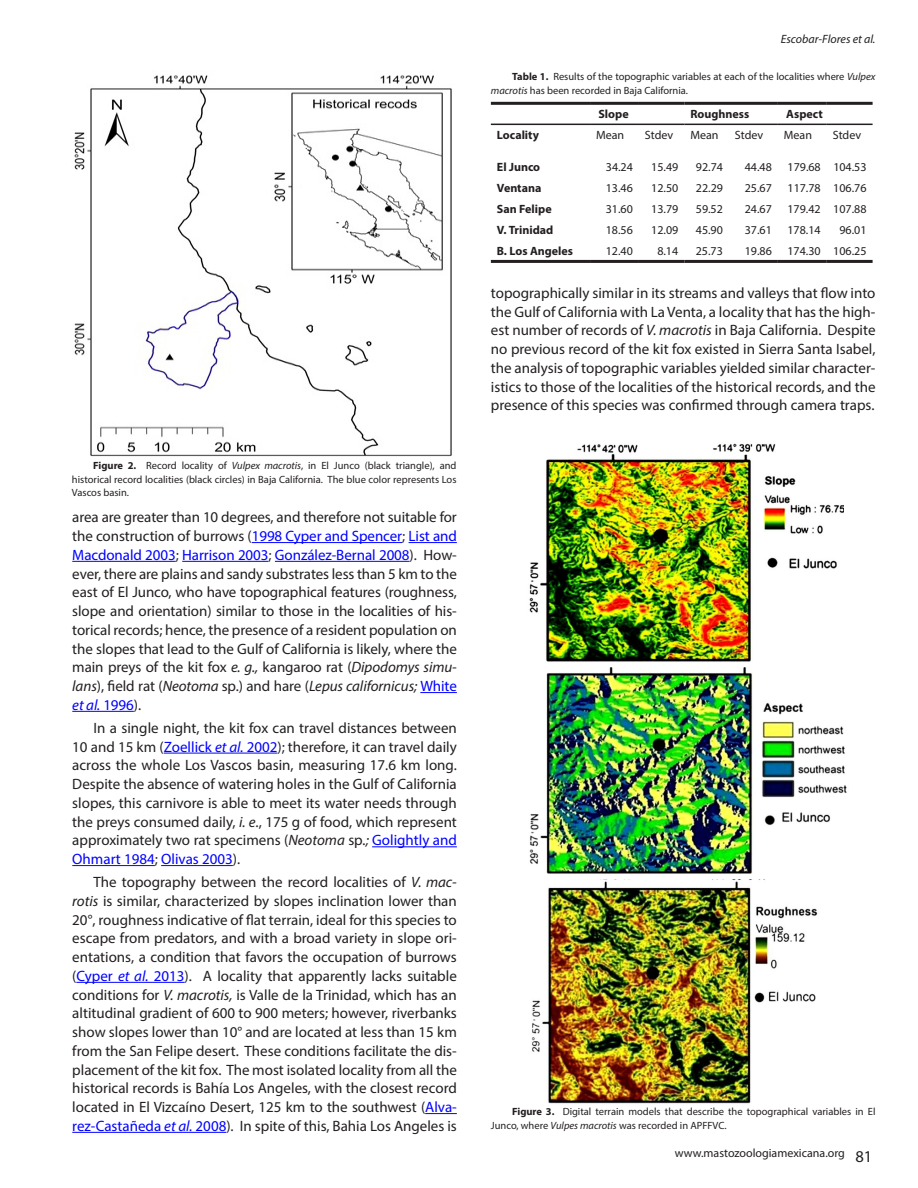
<style>
.page{position:relative;width:918px;height:1188px;background:#fff}
.page>*{position:absolute;margin:0;border:0;box-sizing:border-box;transform-origin:0 0}
.t1{font:15px/18.8px "Myriad Pro";color:#231f20;text-align:justify}
.t2{font:12px "Myriad Pro";color:#231f20}
.t3{font:700 12px "Myriad Pro";color:#231f20}
.t4{font:italic 12px "Myriad Pro";color:#231f20}
.t5{font:10.5px/13.5px "Myriad Pro";color:#231f20}
.s1{font-weight:700}
.s2{font-style:italic}
.s3{color:#00f}
.s4{font-style:italic;color:#00f}
.s5{font-size:16.5px}
</style>
<div class="page">
<hr style="left:252px;top:542px;width:150px;height:1px;background:#00f">
<hr style="left:409px;top:542px;width:48px;height:1px;background:#00f">
<hr style="left:72px;top:561px;width:104px;height:1px;background:#00f">
<hr style="left:182px;top:561px;width:86px;height:1px;background:#00f">
<hr style="left:275px;top:561px;width:135px;height:1px;background:#00f">
<hr style="left:420px;top:692px;width:37px;height:1px;background:#00f">
<hr style="left:72px;top:711px;width:62px;height:1px;background:#00f">
<hr style="left:164px;top:753px;width:113px;height:1px;background:#00f">
<hr style="left:372px;top:846px;width:85px;height:1px;background:#00f">
<hr style="left:72px;top:865px;width:83px;height:1px;background:#00f">
<hr style="left:161px;top:865px;width:72px;height:1px;background:#00f">
<hr style="left:76px;top:982px;width:109px;height:1px;background:#00f">
<hr style="left:425px;top:1113px;width:32px;height:1px;background:#00f">
<hr style="left:72px;top:1132px;width:154px;height:1px;background:#00f">
<img style="left:74px;top:75px;width:378px;height:382px">
<hr style="left:491px;top:102px;width:99px;height:3px;background:#231f20">
<hr style="left:590px;top:102px;width:49px;height:3px;background:#231f20">
<hr style="left:639px;top:102px;width:45px;height:3px;background:#231f20">
<hr style="left:684px;top:102px;width:45px;height:3px;background:#231f20">
<hr style="left:729px;top:102px;width:49px;height:3px;background:#231f20">
<hr style="left:778px;top:102px;width:49px;height:3px;background:#231f20">
<hr style="left:827px;top:102px;width:46px;height:3px;background:#231f20">
<hr style="left:491px;top:124px;width:99px;height:1px;background:#231f20">
<hr style="left:590px;top:124px;width:49px;height:1px;background:#231f20">
<hr style="left:639px;top:124px;width:45px;height:1px;background:#231f20">
<hr style="left:684px;top:124px;width:45px;height:1px;background:#231f20">
<hr style="left:729px;top:124px;width:49px;height:1px;background:#231f20">
<hr style="left:778px;top:124px;width:49px;height:1px;background:#231f20">
<hr style="left:827px;top:124px;width:46px;height:1px;background:#231f20">
<hr style="left:491px;top:260px;width:99px;height:3px;background:#231f20">
<hr style="left:590px;top:260px;width:49px;height:3px;background:#231f20">
<hr style="left:639px;top:260px;width:45px;height:3px;background:#231f20">
<hr style="left:684px;top:260px;width:45px;height:3px;background:#231f20">
<hr style="left:729px;top:260px;width:49px;height:3px;background:#231f20">
<hr style="left:778px;top:260px;width:49px;height:3px;background:#231f20">
<hr style="left:827px;top:260px;width:46px;height:3px;background:#231f20">
<img style="left:529px;top:667px;width:318px;height:207px">
<img style="left:529px;top:443px;width:314px;height:219px">
<img style="left:531px;top:879px;width:287px;height:225px">
<p class="t5" style="left:72px;top:459px;width:386px;text-align:justify;text-indent:21px"><span class="s1">Figure 2.</span> Record locality of <span class="s2">Vulpex macrotis</span>, in El Junco (black triangle), and historical record localities (black circles) in Baja California. The blue color represents Los Vascos basin.</p>
<p class="t1" style="left:72px;top:508px;width:386px">area are greater than 10 degrees, and therefore not suitable for the construction of burrows (<span class="s3">1998 Cyper and Spencer</span>; <span class="s3">List and Macdonald 2003</span>; <span class="s3">Harrison 2003</span>; <span class="s3">González-Bernal 2008</span>). How&shy;ever, there are plains and sandy substrates less than 5 km to the east of El Junco, who have topographical features (roughness, slope and orientation) similar to those in the localities of his&shy;torical records; hence, the presence of a resident population on the slopes that lead to the Gulf of California is likely, where the main preys of the kit fox <span class="s2">e. g.,</span> kangaroo rat (<span class="s2">Dipodomys simu&shy;lans</span>), field rat (<span class="s2">Neotoma</span> sp.) and hare (<span class="s2">Lepus californicus;</span> <span class="s3">White </span><span class="s4">et al.</span> <span class="s3">1996</span>).</p>
<p class="t1" style="left:72px;top:718px;width:386px;text-indent:21px">In a single night, the kit fox can travel distances between 10 and 15 km (<span class="s3">Zoellick</span> <span class="s4">et al.</span> <span class="s3">2002</span>); therefore, it can travel daily across the whole Los Vascos basin, measuring 17.6 km long.<br>Despite the absence of watering holes in the Gulf of California slopes, this carnivore is able to meet its water needs through the preys consumed daily, <span class="s2">i. e</span>., 175 g of food, which represent approximately two rat specimens (<span class="s2">Neotoma</span> sp<span class="s2">.;</span> <span class="s3">Golightly and Ohmart 1984</span>; <span class="s3">Olivas 2003</span>).</p>
<p class="t1" style="left:72px;top:872px;width:386px;text-indent:21px">The topography between the record localities of <span class="s2">V. mac&shy;rotis</span> is similar, characterized by slopes inclination lower than 20°, roughness indicative of flat terrain, ideal for this species to escape from predators, and with a broad variety in slope ori&shy;entations, a condition that favors the occupation of burrows (<span class="s3">Cyper</span> <span class="s4">et al.</span> <span class="s3">2013</span>). A locality that apparently lacks suitable conditions for <span class="s2">V. macrotis,</span> is Valle de la Trinidad, which has an altitudinal gradient of 600 to 900 meters; however, riverbanks show slopes lower than 10° and are located at less than 15 km from the San Felipe desert. These conditions facilitate the dis&shy;placement of the kit fox. The most isolated locality from all the historical records is Bahía Los Angeles, with the closest record located in El Vizcaíno Desert, 125 km to the southwest (<span class="s3">Alva&shy;rez-Castañeda</span> <span class="s4">et al.</span> <span class="s3">2008</span>). In spite of this, Bahia Los Angeles is</p>
<p class="t4" style="left:781px;top:32px;width:96px">Escobar-Flores et al.</p>
<p class="t5" style="left:491px;top:70px;width:386px;text-indent:21px"><span class="s1">Table 1.</span> Results of the topographic variables at each of the localities where <span class="s2">Vulpex macrotis</span> has been recorded in Baja California.</p>
<p class="t3" style="left:598px;top:106px;width:32px">Slope</p>
<p class="t3" style="left:690px;top:106px;width:60px">Roughness</p>
<p class="t3" style="left:786px;top:106px;width:38px">Aspect</p>
<p class="t3" style="left:497px;top:127px;width:44px">Locality</p>
<p class="t2" style="left:596px;top:128px;width:30px">Mean</p>
<p class="t2" style="left:645px;top:128px;width:30px">Stdev</p>
<p class="t2" style="left:690px;top:128px;width:30px">Mean</p>
<p class="t2" style="left:735px;top:128px;width:30px">Stdev</p>
<p class="t2" style="left:784px;top:128px;width:30px">Mean</p>
<p class="t2" style="left:833px;top:128px;width:30px">Stdev</p>
<p class="t3" style="left:497px;top:160px;width:45px">El Junco</p>
<p class="t2" style="left:606px;top:160px;width:29px">34.24</p>
<p class="t2" style="left:651px;top:160px;width:29px">15.49</p>
<p class="t2" style="left:696px;top:160px;width:29px">92.74</p>
<p class="t2" style="left:745px;top:160px;width:29px">44.48</p>
<p class="t2" style="left:788px;top:160px;width:81px">179.68 104.53</p>
<p class="t3" style="left:497px;top:181px;width:46px">Ventana</p>
<p class="t2" style="left:606px;top:181px;width:29px">13.46</p>
<p class="t2" style="left:651px;top:181px;width:29px">12.50</p>
<p class="t2" style="left:696px;top:181px;width:29px">22.29</p>
<p class="t2" style="left:745px;top:181px;width:29px">25.67</p>
<p class="t2" style="left:788px;top:181px;width:81px">117.78 106.76</p>
<p class="t3" style="left:497px;top:202px;width:56px">San Felipe</p>
<p class="t2" style="left:606px;top:202px;width:29px">31.60</p>
<p class="t2" style="left:651px;top:202px;width:29px">13.79</p>
<p class="t2" style="left:696px;top:202px;width:29px">59.52</p>
<p class="t2" style="left:745px;top:202px;width:29px">24.67</p>
<p class="t2" style="left:788px;top:202px;width:81px">179.42 107.88</p>
<p class="t3" style="left:497px;top:223px;width:58px">V. Trinidad</p>
<p class="t2" style="left:606px;top:223px;width:29px">18.56</p>
<p class="t2" style="left:651px;top:223px;width:29px">12.09</p>
<p class="t2" style="left:696px;top:223px;width:29px">45.90</p>
<p class="t2" style="left:745px;top:223px;width:29px">37.61</p>
<p class="t2" style="left:787px;top:223px;width:35px">178.14</p>
<p class="t2" style="left:839px;top:223px;width:29px">96.01</p>
<p class="t3" style="left:497px;top:244px;width:78px">B. Los Angeles</p>
<p class="t2" style="left:606px;top:244px;width:29px">12.40</p>
<p class="t2" style="left:657px;top:244px;width:22px">8.14</p>
<p class="t2" style="left:696px;top:244px;width:29px">25.73</p>
<p class="t2" style="left:745px;top:244px;width:29px">19.86</p>
<p class="t2" style="left:787px;top:244px;width:81px">174.30 106.25</p>
<p class="t1" style="left:491px;top:283px;width:386px">topographically similar in its streams and valleys that flow into the Gulf of California with La Venta, a locality that has the high&shy;est number of records of <span class="s2">V. macrotis</span> in Baja California. Despite no previous record of the kit fox existed in Sierra Santa Isabel, the analysis of topographic variables yielded similar character&shy;istics to those of the localities of the historical records, and the presence of this species was confirmed through camera traps.</p>
<p class="t5" style="left:491px;top:1105px;width:386px;text-indent:21px"><span class="s1">Figure 3.</span> Digital terrain models that describe the topographical variables in El<br>Junco, where <span class="s2">Vulpes macrotis</span> was recorded in APFFVC.</p>
<p class="t2" style="left:675px;top:1146px;width:199px">www.mastozoologiamexicana.org <span class="s5">81</span></p>
</div>
